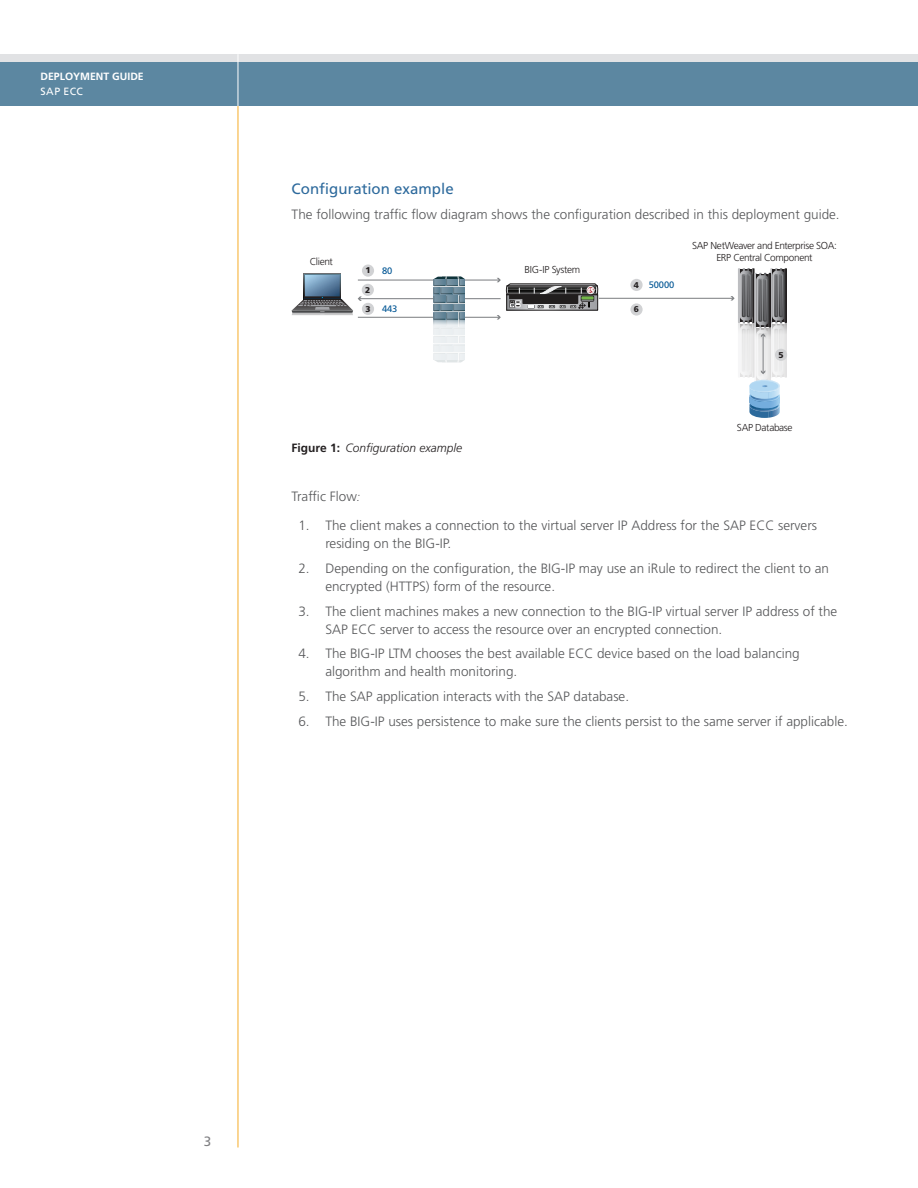
<style>
.page{position:relative;width:918px;height:1188px;background:#fff}
.page>*{position:absolute;margin:0;border:0;box-sizing:border-box;transform-origin:0 0}
.DG--Heading-2{font:15px "Frutiger LT Std";letter-spacing:.005em;color:#2c699c}
.DG--Steps-next{font:300 13.5px/18px "Frutiger LT Std";color:#57585a}
.DG--body{font:300 13.5px "Frutiger LT Std";color:#57585a}
.DG--Steps-first{font:300 13.5px/18px "Frutiger LT Std";color:#57585a}
.t1{font:13.5px "Frutiger LT Std";color:#808083}
.DG-Figure{font:italic 300 12px "Frutiger LT Std";color:#231f20}
.t2{font:700 10.5px "Frutiger LT Std";color:#fff}
.t3{font:10.5px "Frutiger LT Std";letter-spacing:.035em;color:#fff}
.t4{font:300 10.05px/12.1px "Frutiger LT Std";letter-spacing:-.035em;color:#231f20;text-align:center}
.t5{font:9.3px "Frutiger LT Std";color:#005594}
.t6{font:900 8.4px "Frutiger LT Std";color:#231f20}
.s1{font-weight:900;font-size:8.4px;color:#231f20}
.s2{font-weight:700;font-style:normal}
.s3{font-style:italic;font-size:12px}
</style>
<div class="page">
<hr style="left:238px;top:105px;width:1px;height:1043px;background:#f6ac28">
<div style="left:0;top:56px;width:918px;height:50px;background:#5c87a1"></div>
<div style="left:0;top:54px;width:918px;height:7px;background:#e1e2e4"></div>
<hr style="left:238px;top:54px;width:1px;height:52px;background:#fff">
<div style="left:304px;top:274px;width:37px;height:25px;background:#5a7f92"></div>
<hr style="left:599px;top:298px;width:134px;height:1px;background:#808285">
<svg style="left:731px;top:268px;width:56px;height:150px"></svg>
<hr style="left:358px;top:280px;width:141px;height:1px;background:#808285">
<svg style="left:497px;top:278px;width:102px;height:31px"></svg>
<div style="left:362px;top:265px;width:12px;height:12px;background:#d1d2d4;border-radius:50%"></div>
<hr style="left:359px;top:298px;width:142px;height:1px;background:#808285">
<svg style="left:292px;top:275px;width:70px;height:40px"></svg>
<div style="left:362px;top:284px;width:12px;height:12px;background:#d1d2d4;border-radius:50%"></div>
<hr style="left:358px;top:317px;width:141px;height:1px;background:#808285">
<svg style="left:497px;top:315px;width:4px;height:5px"></svg>
<div style="left:362px;top:303px;width:12px;height:12px;background:#d1d2d4;border-radius:50%"></div>
<svg style="left:434px;top:277px;width:31px;height:85px;background:#a9b9c2"></svg>
<div style="left:630px;top:279px;width:13px;height:12px;background:#d1d2d4;border-radius:50%"></div>
<div style="left:775px;top:349px;width:12px;height:12px;background:#d1d2d4;border-radius:50%"></div>
<div style="left:630px;top:303px;width:13px;height:13px;background:#d1d2d4;border-radius:50%"></div>
<p class="t2" style="left:40px;top:70px;width:105px">DEPLOYMENT GUIDE</p>
<p class="t3" style="left:40px;top:85px;width:44px">SAP ECC</p>
<p class="DG--Heading-2" style="left:292px;top:180px;width:164px">Configuration example</p>
<p class="DG--body" style="left:292px;top:207px;width:550px">The following traffic flow diagram shows the configuration described in this deployment guide.</p>
<p class="t4" style="left:310px;top:256px;width:25px">Client</p>
<p class="t4" style="left:525px;top:263px;width:57px">BIG-IP System</p>
<p class="t4" style="left:692px;top:240px;width:146px">SAP NetWeaver and Enterprise SOA:<br>ERP Central Component</p>
<p class="t5" style="left:365px;top:265px;width:28px"><span class="s1">1</span> 80</p>
<p class="t6" style="left:365px;top:285px;width:7px">2</p>
<p class="t5" style="left:365px;top:303px;width:33px"><span class="s1">3</span> 443</p>
<p class="t5" style="left:649px;top:279px;width:27px">50000</p>
<p class="t6" style="left:634px;top:280px;width:7px">4</p>
<p class="t6" style="left:634px;top:304px;width:7px">6</p>
<p class="t6" style="left:779px;top:350px;width:7px">5</p>
<p class="t4" style="left:737px;top:422px;width:57px">SAP Database</p>
<p class="DG-Figure" style="left:292px;top:441px;width:172px"><span class="s2">Figure 1:</span> Configuration example</p>
<p class="DG--body" style="left:292px;top:489px;width:70px">Traffic Flow<span class="s3">:</span></p>
<p class="DG--Steps-first" style="left:325px;top:517px;width:493px;text-indent:-27px">1. The client makes a connection to the virtual server IP Address for the SAP ECC servers residing on the BIG-IP.</p>
<p class="DG--Steps-next" style="left:325px;top:559px;width:505px;text-indent:-27px">2. Depending on the configuration, the BIG-IP may use an iRule to redirect the client to an encrypted (HTTPS) form of the resource.</p>
<p class="DG--Steps-next" style="left:325px;top:602px;width:514px;text-indent:-27px">3. The client machines makes a new connection to the BIG-IP virtual server IP address of the<br>SAP ECC server to access the resource over an encrypted connection.</p>
<p class="DG--Steps-next" style="left:325px;top:645px;width:476px;text-indent:-27px">4. The BIG-IP LTM chooses the best available ECC device based on the load balancing algorithm and health monitoring.</p>
<p class="DG--Steps-next" style="left:298px;top:688px;width:332px">5. The SAP application interacts with the SAP database.</p>
<p class="DG--Steps-next" style="left:298px;top:712px;width:551px">6. The BIG-IP uses persistence to make sure the clients persist to the same server if applicable.</p>
<p class="t1" style="left:204px;top:1133px;width:9px">3</p>
</div>
